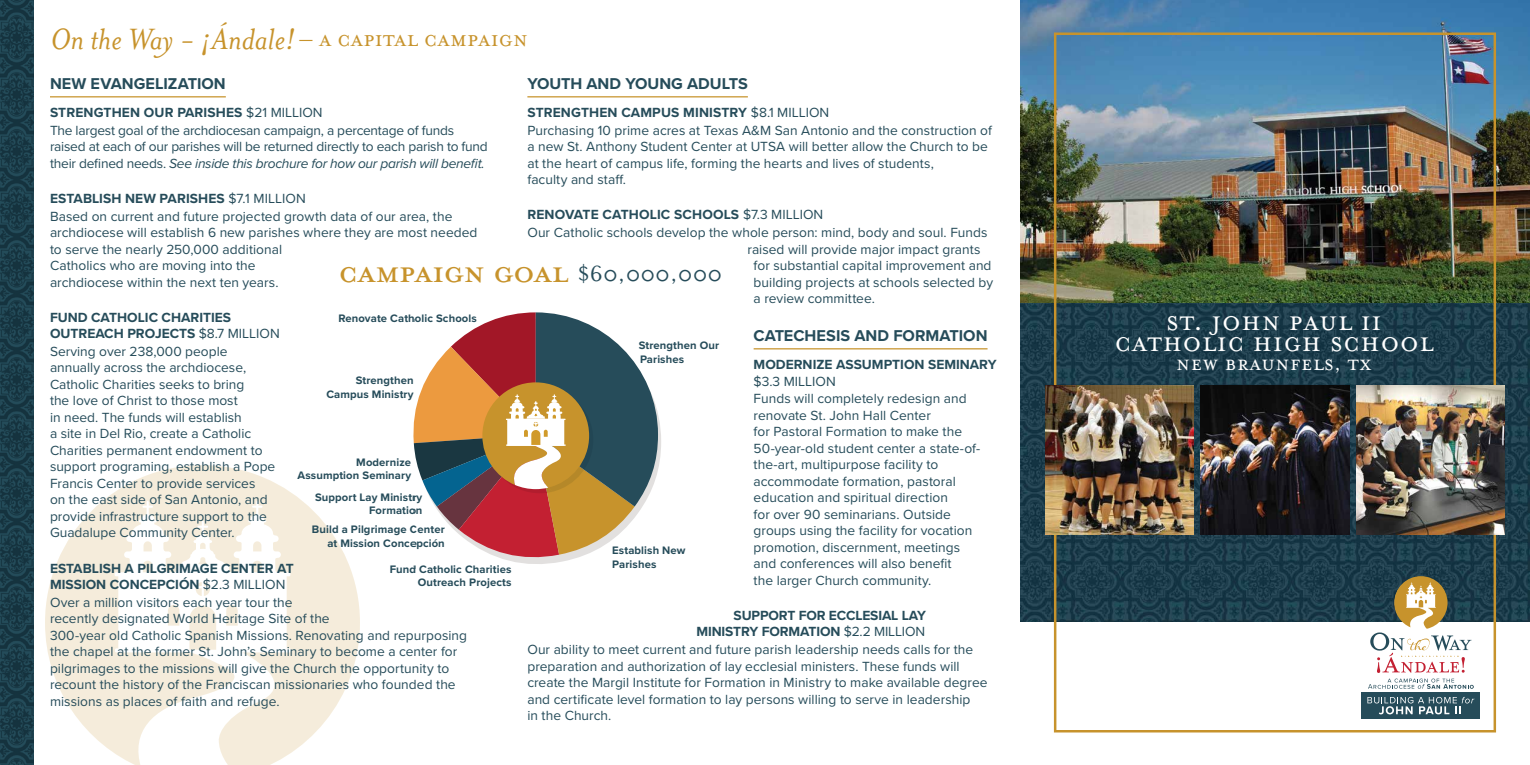
<style>
.page{position:relative;width:1530px;height:765px;background:#fff}
.page>*{position:absolute;margin:0;border:0;box-sizing:border-box;transform-origin:0 0}
.t1{font:43.75px "Mrs Eaves All Petite Caps";letter-spacing:-.025em;color:#c7932c}
.t2{font:italic 33.75px "Mrs Eaves";letter-spacing:.005em;color:#c7932c}
.t3{font:31.25px "Mrs Eaves Petite Caps";letter-spacing:.025em;color:#fff}
.t4{font:23.75px "Mrs Eaves Petite Caps";letter-spacing:.025em;color:#fff}
.t5{font:700 16.25px "Proxima Nova";color:#264c5a}
.t6{font:13.75px/16.6px "Proxima Nova";color:#264c5a}
.t7{font:13.75px/16.9px "Proxima Nova";letter-spacing:-.02em;color:#264c5a}
.t8{font:700 13.75px "Proxima Nova";letter-spacing:-.005em;color:#264c5a}
.t9{font:700 11.25px/13.5px "Proxima Nova";letter-spacing:.01em;color:#264c5a;text-align:right}
.s1{font-family:"Mrs Eaves All Small Caps";font-style:normal;font-size:25px}
.s2{font-weight:700}
.s3{font-style:italic}
.s4{font-weight:400}
.s5{font-family:"Mrs Eaves Roman";font-size:25px;color:#264c5a}
</style>
<div class="page">
<img style="left:1020px;top:0;width:510px;height:303px">
<img style="left:1020px;top:303px;width:510px;height:319px">
<img style="left:1201px;top:386px;width:148px;height:148px">
<img style="left:1357px;top:386px;width:148px;height:148px">
<img style="left:1045px;top:386px;width:148px;height:148px">
<svg style="left:45px;top:465px;width:315px;height:300px;fill:#f5ecdb"></svg>
<svg style="left:252px;top:561px;width:10px;height:11px"></svg>
<svg style="left:253px;top:541px;width:8px;height:10px"></svg>
<svg style="left:143px;top:561px;width:10px;height:11px"></svg>
<svg style="left:144px;top:541px;width:8px;height:10px"></svg>
<svg style="left:189px;top:606px;width:27px;height:44px"></svg>
<svg style="left:226px;top:605px;width:12px;height:21px"></svg>
<svg style="left:168px;top:605px;width:11px;height:21px"></svg>
<svg style="left:196px;top:582px;width:14px;height:14px"></svg>
<svg style="left:198px;top:557px;width:9px;height:9px"></svg>
<svg style="left:200px;top:543px;width:6px;height:6px"></svg>
<hr style="left:50px;top:96px;width:176px;height:1px;background:#c7932c">
<hr style="left:527px;top:96px;width:221px;height:1px;background:#c7932c">
<hr style="left:754px;top:348px;width:234px;height:1px;background:#c7932c">
<img style="left:0;top:540px;width:34px;height:225px">
<img style="left:0;top:0;width:34px;height:540px">
<svg style="left:413px;top:312px;width:245px;height:250px"></svg>
<svg style="left:1368px;top:679px;width:106px;height:10px"></svg>
<svg style="left:1370px;top:576px;width:102px;height:97px"></svg>
<div style="left:1362px;top:692px;width:118px;height:27px;background:#264c5a"></div>
<svg style="left:1367px;top:697px;width:107px;height:17px"></svg>
<h2 class="t2" style="left:50px;top:20px;width:479px">On the Way - ¡Ándale! <span class="s1">– A Capital Campaign</span></h2>
<p class="t5" style="left:50px;top:74px;width:177px">NEW EVANGELIZATION</p>
<p class="t7" style="left:50px;top:104px;width:439px"><span class="s2">STRENGTHEN OUR PARISHES</span> $21 MILLION<br>The largest goal of the archdiocesan campaign, a percentage of funds raised at each of our parishes will be returned directly to each parish to fund their defined needs. <span class="s3">See inside this brochure for how our parish will benefit.</span></p>
<p class="t6" style="left:50px;top:190px;width:429px"><span class="s2">ESTABLISH NEW PARISHES</span> $7.1 MILLION<br>Based on current and future projected growth data of our area, the archdiocese will establish 6 new parishes where they are most needed to serve the nearly 250,000 additional<br>Catholics who are moving into the<br>archdiocese within the next ten years.</p>
<p class="t6" style="left:50px;top:309px;width:231px"><span class="s2">FUND CATHOLIC CHARITIES<br>OUTREACH PROJECTS</span> $8.7 MILLION<br>Serving over 238,000 people annually across the archdiocese,<br>Catholic Charities seeks to bring<br>the love of Christ to those most<br>in need. The funds will establish<br>a site in Del Rio, create a Catholic<br>Charities permanent endowment to support programing, establish a Pope<br>Francis Center to provide services<br>on the east side of San Antonio, and provide infrastructure support to the<br>Guadalupe Community Center.</p>
<p class="t6" style="left:50px;top:560px;width:419px"><span class="s2">ESTABLISH A PILGRIMAGE CENTER AT<br>MISSION CONCEPCIÓN</span> $2.3 MILLION<br>Over a million visitors each year tour the<br>recently designated World Heritage Site of the<br>300-year old Catholic Spanish Missions. Renovating and repurposing the chapel at the former St. John’s Seminary to become a center for pilgrimages to the missions will give the Church the opportunity to recount the history of the Franciscan missionaries who founded the missions as places of faith and refuge.</p>
<p class="t5" style="left:527px;top:74px;width:222px">YOUTH AND YOUNG ADULTS</p>
<p class="t6" style="left:527px;top:104px;width:466px"><span class="s2">STRENGTHEN CAMPUS MINISTRY</span> $8.1 MILLION<br>Purchasing 10 prime acres at Texas A&amp;M San Antonio and the construction of a new St. Anthony Student Center at UTSA will better allow the Church to be at the heart of campus life, forming the hearts and lives of students,<br>faculty and staff.</p>
<p class="t8" style="left:527px;top:207px;width:297px">RENOVATE CATHOLIC SCHOOLS <span class="s4">$7.3 MILLION</span></p>
<p class="t6" style="left:527px;top:224px;width:462px">Our Catholic schools develop the whole person: mind, body and soul. Funds</p>
<p class="t6" style="left:747px;top:241px;width:235px">raised will provide major impact grants</p>
<p class="t6" style="left:754px;top:257px;width:239px">for substantial capital improvement and</p>
<p class="t6" style="left:754px;top:274px;width:241px">building projects at schools selected by</p>
<p class="t6" style="left:754px;top:290px;width:123px">a review committee.</p>
<p class="t5" style="left:754px;top:326px;width:235px">CATECHESIS AND FORMATION</p>
<p class="t8" style="left:754px;top:356px;width:245px">MODERNIZE ASSUMPTION SEMINARY</p>
<p class="t6" style="left:754px;top:373px;width:228px">$3.3 MILLION<br>Funds will completely redesign and renovate St. John Hall Center<br>for Pastoral Formation to make the<br>50-year-old student center a state-of&shy;the-art, multipurpose facility to accommodate formation, pastoral education and spiritual direction<br>for over 90 seminarians. Outside groups using the facility for vocation promotion, discernment, meetings and conferences will also benefit<br>the larger Church community.</p>
<p class="t8" style="left:734px;top:607px;width:194px">SUPPORT FOR ECCLESIAL LAY</p>
<p class="t8" style="left:697px;top:624px;width:230px">MINISTRY FORMATION <span class="s4">$2.2 MILLION</span></p>
<p class="t6" style="left:527px;top:641px;width:447px">Our ability to meet current and future parish leadership needs calls for the</p>
<p class="t6" style="left:527px;top:658px;width:434px">preparation and authorization of lay ecclesial ministers. These funds will</p>
<p class="t6" style="left:527px;top:674px;width:462px">create the Margil Institute for Formation in Ministry to make available degree</p>
<p class="t6" style="left:527px;top:691px;width:445px">and certificate level formation to lay persons willing to serve in leadership</p>
<p class="t6" style="left:527px;top:707px;width:85px">in the Church.</p>
<h1 class="t1" style="left:339px;top:252px;width:385px">Campaign Goal <span class="s5">$60,000,000</span></h1>
<p class="t9" style="left:338px;top:312px;width:140px">Renovate Catholic Schools</p>
<p class="t9" style="left:639px;top:339px;width:82px;text-align:left">Strengthen Our<br>Parishes</p>
<p class="t9" style="left:326px;top:374px;width:89px">Strengthen<br>Campus Ministry</p>
<p class="t9" style="left:298px;top:455px;width:115px">Modernize<br>Assumption Seminary</p>
<p class="t9" style="left:315px;top:491px;width:109px">Support Lay Ministry<br>Formation</p>
<p class="t9" style="left:312px;top:523px;width:134px">Build a Pilgrimage Center at Mission Concepción</p>
<p class="t9" style="left:612px;top:544px;width:75px;text-align:left">Establish New<br>Parishes</p>
<p class="t9" style="left:390px;top:563px;width:123px">Fund Catholic Charities<br>Outreach Projects</p>
<h3 class="t3" style="left:1166px;top:308px;width:217px">ST. JOHN PAUL II</h3>
<h3 class="t3" style="left:1115px;top:330px;width:320px">CATHOLIC HIGH SCHOOL</h3>
<h3 class="t4" style="left:1176px;top:353px;width:197px">NEW BRAUNFELS, TX</h3>
</div>
